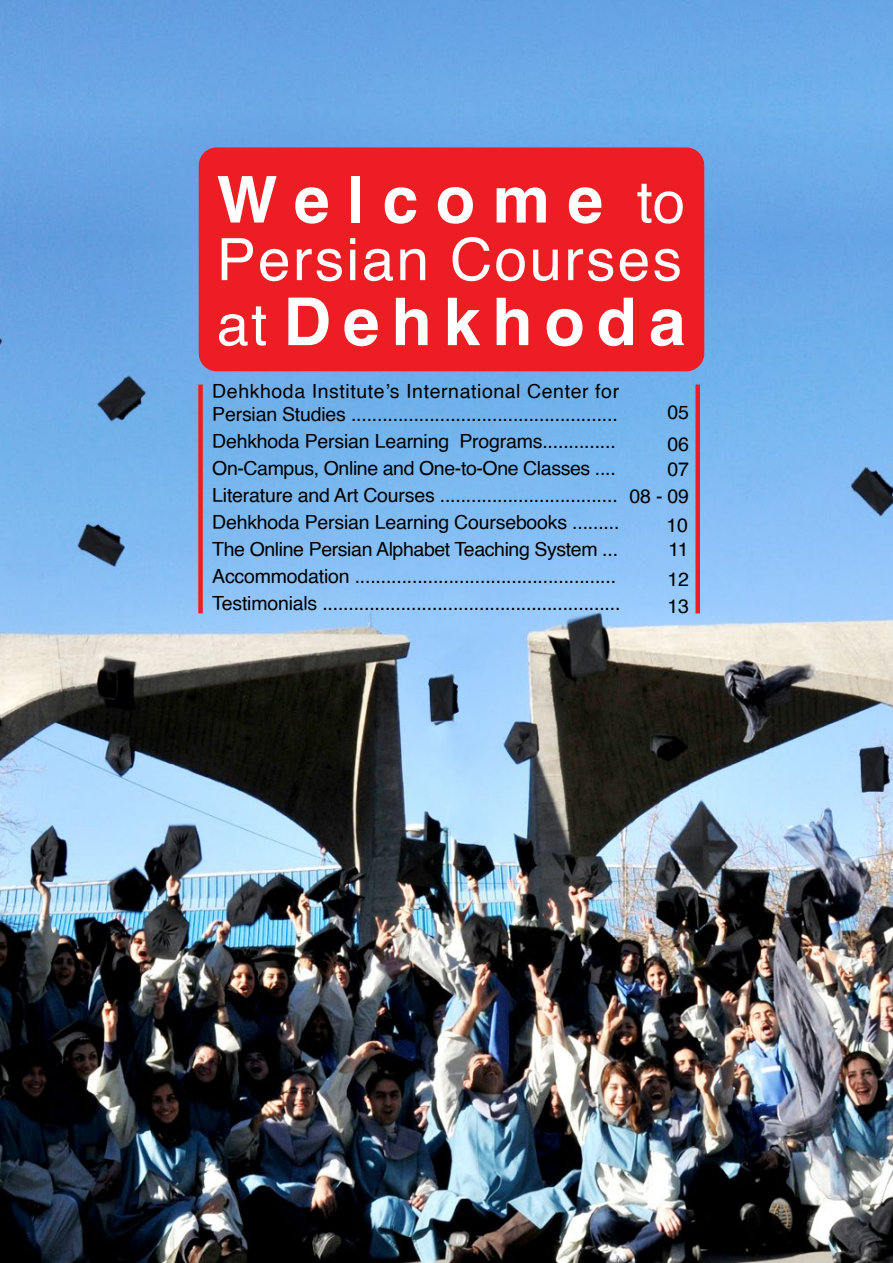
<style>
.page{position:relative;width:893px;height:1263px;background:#fff}
.page>*{position:absolute;margin:0;border:0;box-sizing:border-box;transform-origin:0 0}
.t1{font:700 66px "Helvetica";letter-spacing:.18em;color:#fff}
.t2{font:700 64.5px "Helvetica";letter-spacing:.27em;color:#fff}
.t3{font:58.5px "Helvetica";letter-spacing:.04em;color:#fff}
.t4{font:57.9px "Helvetica";color:#fff}
.t5{font:19.5px "Helvetica";letter-spacing:-.01em;color:#000}
.t6{font:19.5px "Helvetica";letter-spacing:.03em;color:#000}
</style>
<div class="page">
<img style="left:0;top:0;width:893px;height:1263px">
<div style="left:199px;top:147px;width:505px;height:224px;background:#ed1d24;border-radius:18px"></div>
<div style="left:198px;top:384px;width:5px;height:229px;background:#ed1d24"></div>
<div style="left:695px;top:384px;width:5px;height:229px;background:#ed1d24"></div>
<h2 class="t2" style="left:217px;top:148px;width:388px">Welcome</h2>
<h3 class="t3" style="left:217px;top:214px;width:467px">Persian Courses</h3>
<h1 class="t1" style="left:283px;top:269px;width:404px">Dehkhoda</h1>
<h3 class="t4" style="left:637px;top:158px;width:50px">to</h3>
<h3 class="t4" style="left:217px;top:280px;width:52px">at</h3>
<p class="t6" style="left:212px;top:376px;width:408px">Dehkhoda Institute s’ International Center for</p>
<p class="t5" style="left:212px;top:399px;width:407px">Persian Studies ...................................................</p>
<p class="t5" style="left:668px;top:397px;width:23px">05</p>
<p class="t5" style="left:212px;top:426px;width:238px">Dehkhoda Persian Learning</p>
<p class="t5" style="left:459px;top:426px;width:158px">Programs..............</p>
<p class="t5" style="left:668px;top:429px;width:23px">06</p>
<p class="t5" style="left:212px;top:453px;width:405px">On-Campus, Online and One t o- -One Classes ....</p>
<p class="t5" style="left:668px;top:454px;width:23px">07</p>
<p class="t5" style="left:212px;top:480px;width:407px">Literature and Art Courses ..................................</p>
<p class="t5" style="left:630px;top:481px;width:61px">08-09</p>
<p class="t5" style="left:212px;top:507px;width:409px">Dehkhoda Persian Learning Coursebooks .........</p>
<p class="t5" style="left:666px;top:510px;width:23px">10</p>
<p class="t5" style="left:212px;top:534px;width:407px">The Online Persian Alphabet Teaching System ...</p>
<p class="t5" style="left:668px;top:534px;width:22px">11</p>
<p class="t5" style="left:212px;top:561px;width:405px">Accommodation ..................................................</p>
<p class="t5" style="left:668px;top:564px;width:23px">12</p>
<p class="t5" style="left:212px;top:588px;width:410px">Testimonials .........................................................</p>
<p class="t5" style="left:668px;top:591px;width:23px">13</p>
</div>
